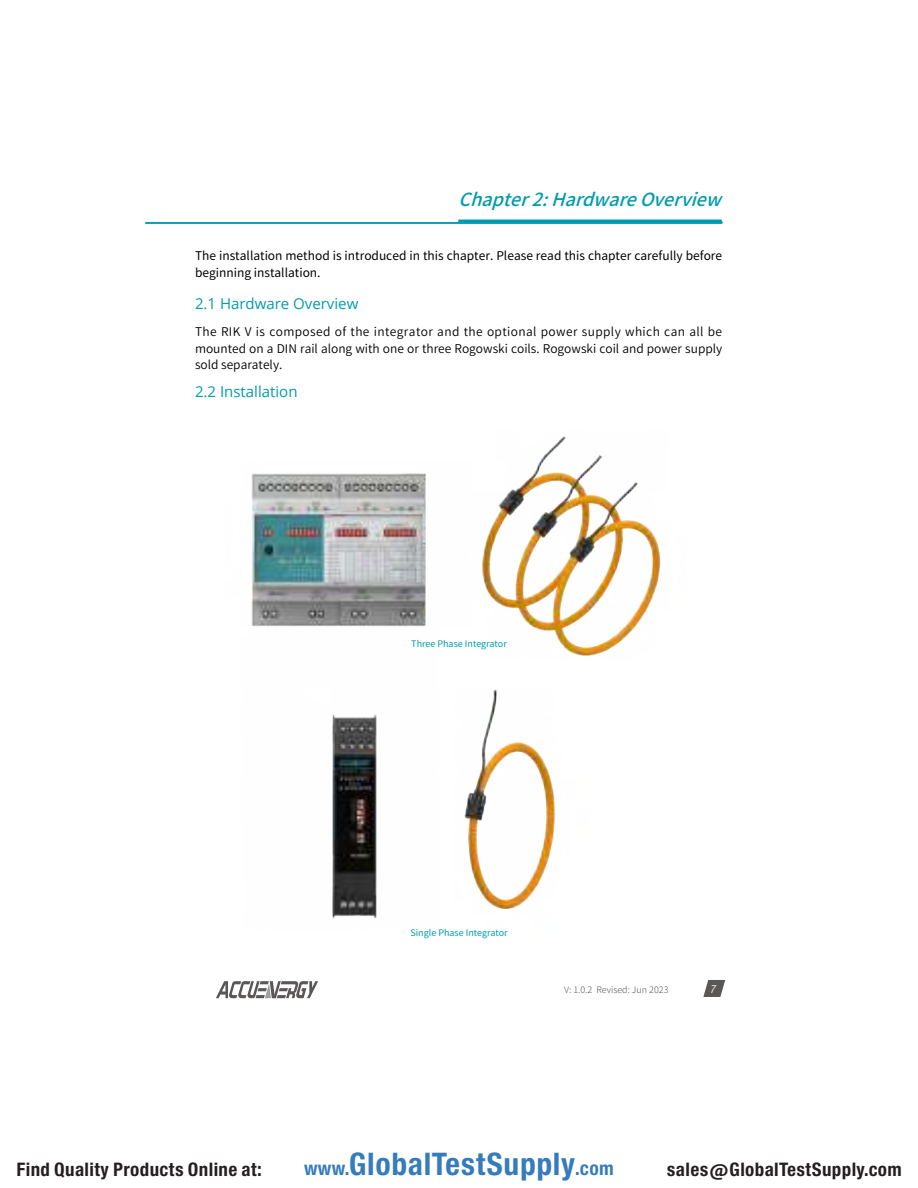
<style>
.page{position:relative;width:918px;height:1188px;background:#fff}
.page>*{position:absolute;margin:0;border:0;box-sizing:border-box;transform-origin:0 0}
.t1{font:29.7px "Europa Gro Nr 2 SBOP Bol Con";letter-spacing:.02em;color:#367bbc}
.t2{font:italic 500 18px "Gen Jyuu Gothic L";color:#009cad}
.t3{font:17.85px "Europa Gro Nr 2 SBOP Bol Con";letter-spacing:.02em;color:#231f20}
.t4{font:15px "Open Sans";color:#009cad}
.t5{font:12px/16.5px "Gen Jyuu Gothic L";color:#000;text-align:justify}
.t6{font:12px/16.5px "Gen Jyuu Gothic L";color:#000}
.t7{font:italic 10.5px "Gen Jyuu Gothic L";color:#fff}
.t8{font:9px "Gen Jyuu Gothic L";color:#009cad}
.t9{font:300 9px "Gen Jyuu Gothic L";color:#5a5757}
.s1{font-size:18.3px}
</style>
<div class="page">
<hr style="left:146px;top:222px;width:576px;height:2px;background:#009cad">
<svg style="left:458px;top:220px;width:265px;height:3px"></svg>
<svg style="left:703px;top:980px;width:22px;height:17px"></svg>
<svg style="left:216px;top:981px;width:102px;height:17px"></svg>
<img style="left:251px;top:436px;width:410px;height:483px">
<h2 class="t2" style="left:459px;top:186px;width:271px">Chapter2:HardwareOverview</h2>
<p class="t6" style="left:195px;top:248px;width:529px">The installation method is introduced in this chapter. Please read this chapter carefully before beginning installation.</p>
<p class="t4" style="left:195px;top:293px;width:165px">2.1 Hardware Overview</p>
<p class="t5" style="left:195px;top:323px;width:529px">The RIK V is composed of the integrator and the optional power supply which can all be mounted on a DIN rail along with one or three Rogowski coils. Rogowski coil and power supply sold separately.</p>
<p class="t4" style="left:195px;top:381px;width:104px">2.2 Installation</p>
<p class="t8" style="left:411px;top:637px;width:97px">Three Phase Integrator</p>
<p class="t8" style="left:410px;top:926px;width:99px">Single Phase Integrator</p>
<p class="t9" style="left:564px;top:983px;width:106px">V: 1.0.2 Revised: Jun 2023</p>
<p class="t7" style="left:709px;top:981px;width:12px">7</p>
<h3 class="t3" style="left:16px;top:1159px;width:247px">Find Quality Products Online at:</h3>
<h1 class="t1" style="left:304px;top:1147px;width:311px"><span class="s1">www.</span>GlobalTestSupply<span class="s1">.com</span></h1>
<h3 class="t3" style="left:667px;top:1159px;width:236px">sales@GlobalTestSupply.com</h3>
</div>
